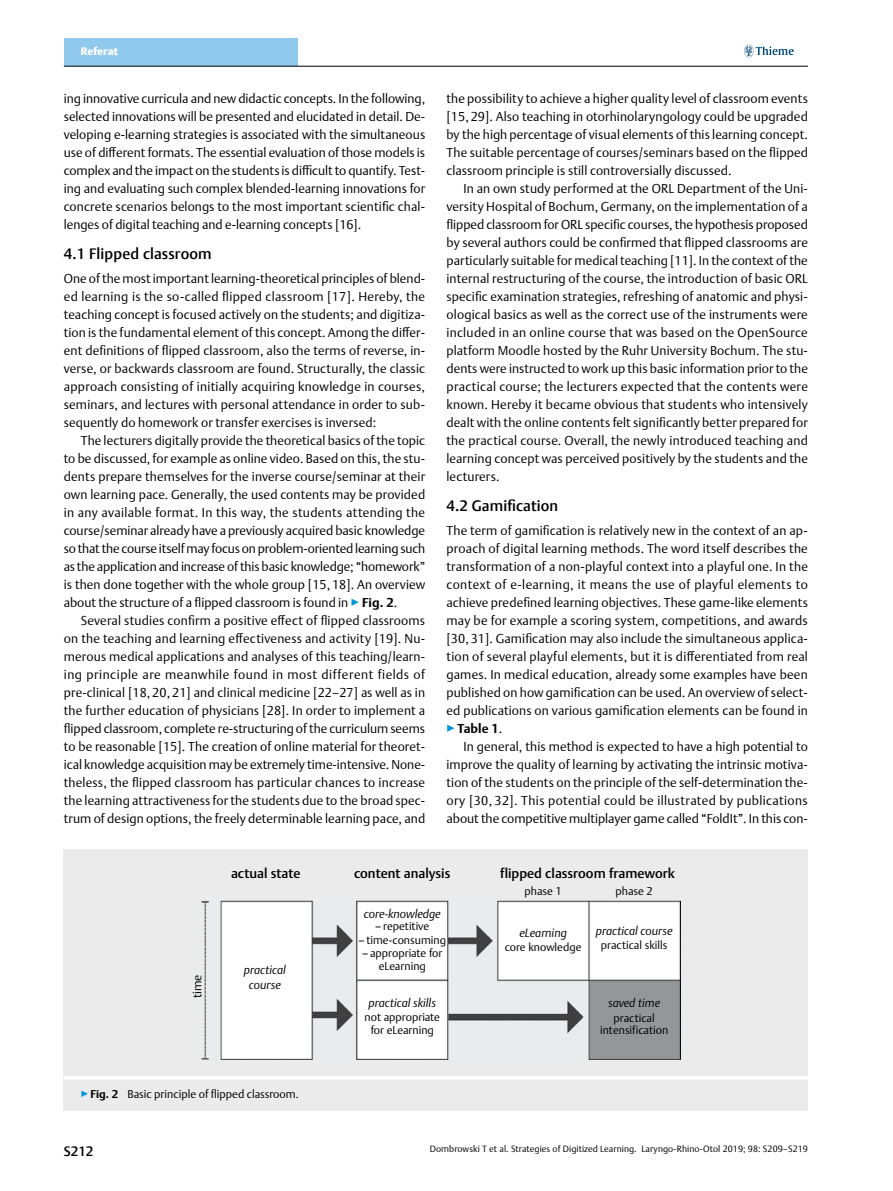
<style>
.page{position:relative;width:893px;height:1191px;background:#fff}
.page>*{position:absolute;margin:0;border:0;box-sizing:border-box;transform-origin:0 0}
.t1{font:500 15px "Thieme Argo 2011";letter-spacing:.01em;color:#000}
.t2{font:500 13.5px "Thieme Argo 2011";color:#000}
.t3{font:500 13.35px "Thieme Argo 2011";color:#000}
.t4{font:300 12.75px/18px "Thieme Argo 2011";letter-spacing:.005em;color:#000;text-align:justify}
.t5{font:italic 300 12px/14.2px "Thieme Argo 2011";color:#000;text-align:center}
.t6{font:300 12px "Thieme Argo 2011";color:#000}
.t7{font:300 11.25px/13.4px "Thieme Argo 2011";color:#000;text-align:center}
.t8{font:900 10.8px "Thieme Argo 2011";letter-spacing:.005em;color:#fff}
.t9{font:300 9px "Thieme Argo 2011";letter-spacing:.01em;color:#000}
.s1{color:#0095da}
.s2{font-weight:700}
</style>
<div class="page">
<div style="left:64px;top:38px;width:234px;height:28px;background:#91c9ed"></div>
<svg style="left:744px;top:45px;width:50px;height:12px"></svg>
<hr style="left:64px;top:66px;width:744px;height:1px;background:#000">
<div style="left:64px;top:1076px;width:744px;height:34px;background:#ebebec"></div>
<hr style="left:64px;top:1075px;width:744px;height:4px;background:#fff">
<div style="left:64px;top:849px;width:744px;height:227px;background:#ebebec"></div>
<img style="left:202px;top:900px;width:478px;height:159px">
<p class="t8" style="left:81px;top:44px;width:39px">Referat</p>
<p class="t4" style="left:64px;top:89px;width:363px">ing innovative curricula and new didactic concepts. In the following, selected innovations will be presented and elucidated in detail. De&shy;veloping e-learning strategies is associated with the simultaneous use of different formats. The essential evaluation of those models is complex and the impact on the students is difficult to quantify. Test&shy;ing and evaluating such complex blended-learning innovations for concrete scenarios belongs to the most important scientific chal&shy;lenges of digital teaching and e-learning concepts [16].</p>
<p class="t1" style="left:64px;top:244px;width:149px">4.1 Flipped classroom</p>
<p class="t4" style="left:64px;top:269px;width:363px">One of the most important learning-theoretical principles of blend&shy;ed learning is the so-called flipped classroom [17]. Hereby, the teaching concept is focused actively on the students; and digitiza&shy;tion is the fundamental element of this concept. Among the differ&shy;ent definitions of flipped classroom, also the terms of reverse, in&shy;verse, or backwards classroom are found. Structurally, the classic approach consisting of initially acquiring knowledge in courses, seminars, and lectures with personal attendance in order to sub&shy;sequently do homework or transfer exercises is inversed:</p>
<p class="t4" style="left:64px;top:431px;width:363px;text-indent:17px">The lecturers digitally provide the theoretical basics of the topic to be discussed, for example as online video. Based on this, the stu&shy;dents prepare themselves for the inverse course/seminar at their own learning pace. Generally, the used contents may be provided in any available format. In this way, the students attending the course/seminar already have a previously acquired basic knowledge so that the course itself may focus on problem-oriented learning such as the application and increase of this basic knowledge; “homework” is then done together with the whole group [15, 18]. An overview about the structure of a flipped classroom is found in <span class="s1">▶</span><span class="s2">Fig. 2</span>.</p>
<p class="t4" style="left:64px;top:611px;width:363px;text-indent:17px">Several studies confirm a positive effect of flipped classrooms on the teaching and learning effectiveness and activity [19]. Nu&shy;merous medical applications and analyses of this teaching/learn&shy;ing principle are meanwhile found in most different fields of pre-clinical [18, 20, 21] and clinical medicine [22–27] as well as in the further education of physicians [28]. In order to implement a flipped classroom, complete re-structuring of the curriculum seems to be reasonable [15]. The creation of online material for theoret&shy;ical knowledge acquisition may be extremely time-intensive. None&shy;theless, the flipped classroom has particular chances to increase the learning attractiveness for the students due to the broad spec&shy;trum of design options, the freely determinable learning pace, and</p>
<p class="t4" style="left:446px;top:89px;width:363px">the possibility to achieve a higher quality level of classroom events [15, 29]. Also teaching in otorhinolaryngology could be upgraded by the high percentage of visual elements of this learning concept.<br>The suitable percentage of courses/seminars based on the flipped classroom principle is still controversially discussed.</p>
<p class="t4" style="left:446px;top:179px;width:363px;text-indent:17px">In an own study performed at the ORL Department of the Uni&shy;versity Hospital of Bochum, Germany, on the implementation of a flipped classroom for ORL specific courses, the hypothesis proposed by several authors could be confirmed that flipped classrooms are particularly suitable for medical teaching [11]. In the context of the internal restructuring of the course, the introduction of basic ORL specific examination strategies, refreshing of anatomic and physi&shy;ological basics as well as the correct use of the instruments were included in an online course that was based on the OpenSource platform Moodle hosted by the Ruhr University Bochum. The stu&shy;dents were instructed to work up this basic information prior to the practical course; the lecturers expected that the contents were known. Hereby it became obvious that students who intensively dealt with the online contents felt significantly better prepared for the practical course. Overall, the newly introduced teaching and learning concept was perceived positively by the students and the lecturers.</p>
<p class="t1" style="left:446px;top:496px;width:113px">4.2 Gamification</p>
<p class="t4" style="left:446px;top:521px;width:363px">The term of gamification is relatively new in the context of an ap&shy;proach of digital learning methods. The word itself describes the transformation of a non-playful context into a playful one. In the context of e-learning, it means the use of playful elements to achieve predefined learning objectives. These game-like elements may be for example a scoring system, competitions, and awards [30, 31]. Gamification may also include the simultaneous applica&shy;tion of several playful elements, but it is differentiated from real games. In medical education, already some examples have been published on how gamification can be used. An overview of select&shy;ed publications on various gamification elements can be found in <span class="s1">▶</span><span class="s2">Table 1</span>.</p>
<p class="t4" style="left:446px;top:737px;width:363px;text-indent:17px">In general, this method is expected to have a high potential to improve the quality of learning by activating the intrinsic motiva&shy;tion of the students on the principle of the self-determination the&shy;ory [30, 32]. This potential could be illustrated by publications about the competitive multiplayer game called “FoldIt”. In this con-</p>
<p class="t3" style="left:231px;top:864px;width:71px">actual state</p>
<p class="t6" style="left:189px;top:998px;width:25px;rotate:-90deg">time</p>
<p class="t5" style="left:244px;top:963px;width:43px">practical course</p>
<p class="t7" style="left:81px;top:1086px;width:220px"><span class="s1">▶</span><span class="s2">Fig. 2</span> Basic principle of flipped classroom.</p>
<p class="t2" style="left:64px;top:1142px;width:31px">S212</p>
<p class="t3" style="left:354px;top:864px;width:98px">content analysis</p>
<p class="t3" style="left:500px;top:864px;width:176px">flipped classroom framework</p>
<p class="t5" style="left:364px;top:906px;width:78px">core-knowledge</p>
<p class="t7" style="left:359px;top:919px;width:89px">–repetitive –time-consuming</p>
<p class="t7" style="left:362px;top:946px;width:82px">– appropriate for eLearning</p>
<p class="t7" style="left:365px;top:1009px;width:77px">not appropriate for eLearning</p>
<p class="t5" style="left:369px;top:995px;width:69px">practical skills</p>
<p class="t7" style="left:525px;top:884px;width:39px">phase 1</p>
<p class="t5" style="left:519px;top:925px;width:49px">eLearning</p>
<p class="t7" style="left:505px;top:940px;width:78px">core knowledge</p>
<p class="t7" style="left:616px;top:884px;width:39px">phase 2</p>
<p class="t5" style="left:596px;top:923px;width:78px">practical course</p>
<p class="t7" style="left:601px;top:938px;width:68px">practical skills</p>
<p class="t5" style="left:608px;top:995px;width:54px">saved time</p>
<p class="t7" style="left:600px;top:1011px;width:70px;line-height:12px">practical intensification</p>
<p class="t9" style="left:430px;top:1143px;width:380px">Dombrowski T et al. Strategies of Digitized Learning. Laryngo-Rhino-Otol 2019; 98: S209–S219</p>
</div>
